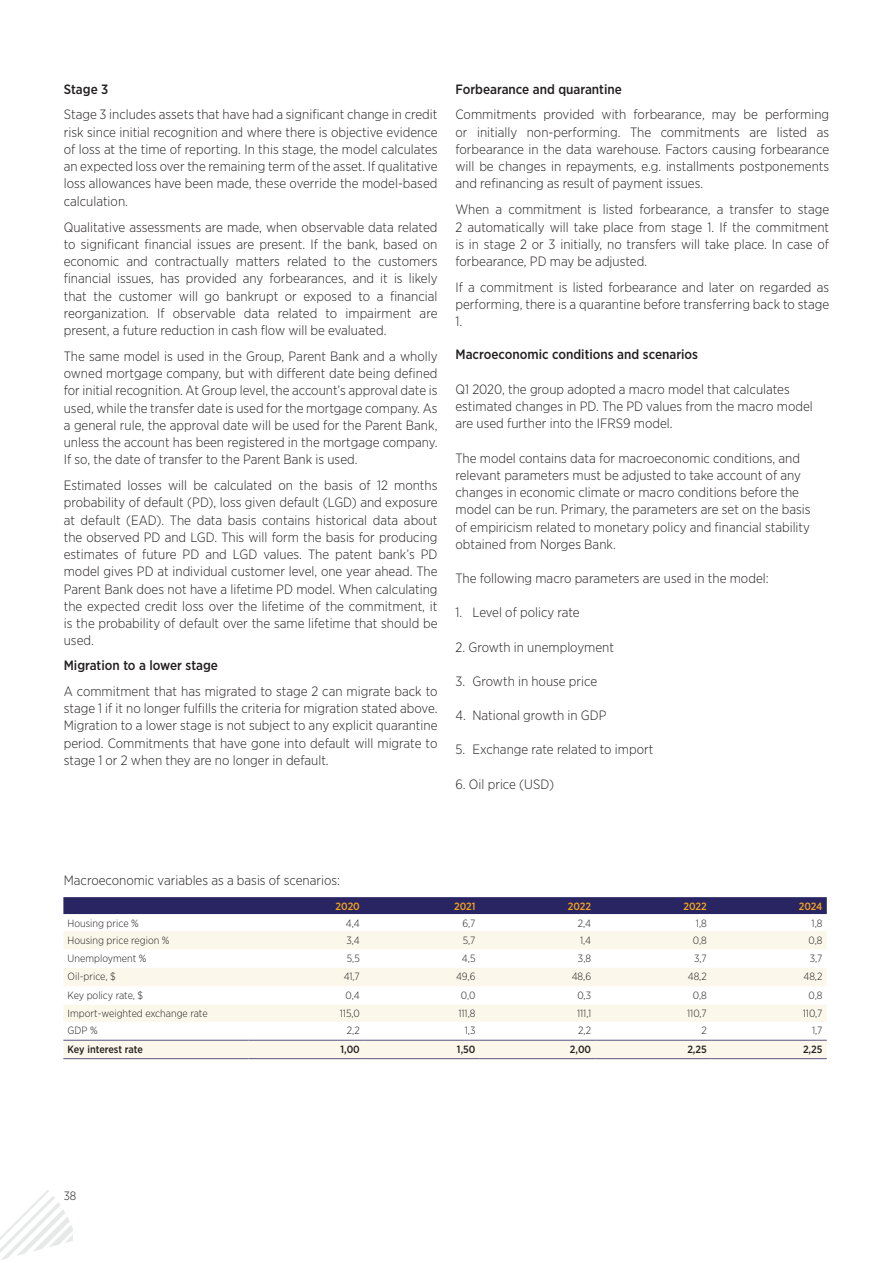
<style>
.page{position:relative;width:893px;height:1263px;background:#fff}
.page>*{position:absolute;margin:0;border:0;box-sizing:border-box;transform-origin:0 0}
.Brødtekst{font:300 13.5px/17.2px "Gotham Narrow";color:#231f20;text-align:justify}
.Overskrift_2_-_mindr{font:300 13.5px/17.2px "Gotham Narrow";color:#231f20}
.Overskrift_2_-_mindr-2{font:500 13.5px "Gotham Narrow";color:#231f20}
.Brødtekst-2{font:500 13.5px "Gotham Narrow";color:#231f20}
.t1{font:300 12px "Gotham Narrow";color:#231f20}
.Tabell{font:300 10.5px "Gotham Narrow";color:#231f20}
.Tabell-2{font:500 10.5px "Gotham Narrow";color:#231f20}
.tabelloverskrift_par{font:500 10.5px "Gotham Narrow";color:#f9a51b}
</style>
<div class="page">
<svg style="left:0;top:1190px;width:72px;height:70px"></svg>
<div style="left:63px;top:897px;width:764px;height:17px;background:#282562"></div>
<svg style="left:63px;top:931px;width:764px;height:127px;fill:#fbf8eb"></svg>
<hr style="left:63px;top:1040px;width:185px;height:1px;background:#5a5380">
<hr style="left:248px;top:1040px;width:116px;height:1px;background:#5a5380">
<hr style="left:364px;top:1040px;width:116px;height:1px;background:#5a5380">
<hr style="left:480px;top:1040px;width:115px;height:1px;background:#5a5380">
<hr style="left:595px;top:1040px;width:116px;height:1px;background:#5a5380">
<hr style="left:711px;top:1040px;width:116px;height:1px;background:#5a5380">
<hr style="left:63px;top:1058px;width:185px;height:1px;background:#5a5380">
<hr style="left:248px;top:1058px;width:116px;height:1px;background:#5a5380">
<hr style="left:364px;top:1058px;width:116px;height:1px;background:#5a5380">
<hr style="left:480px;top:1058px;width:115px;height:1px;background:#5a5380">
<hr style="left:595px;top:1058px;width:116px;height:1px;background:#5a5380">
<hr style="left:711px;top:1058px;width:116px;height:1px;background:#5a5380">
<p class="Overskrift_2_-_mindr-2" style="left:64px;top:80px;width:46px">Stage 3</p>
<p class="Brødtekst" style="left:64px;top:106px;width:375px">Stage 3 includes assets that have had a significant change in credit risk since initial recognition and where there is objective evidence of loss at the time of reporting. In this stage, the model calculates an expected loss over the remaining term of the asset. If qualitative loss allowances have been made, these override the model-based calculation.</p>
<p class="Brødtekst" style="left:64px;top:218px;width:375px">Qualitative assessments are made, when observable data related to significant financial issues are present. If the bank, based on economic and contractually matters related to the customers financial issues, has provided any forbearances, and it is likely that the customer will go bankrupt or exposed to a financial reorganization. If observable data related to impairment are present, a future reduction in cash flow will be evaluated.</p>
<p class="Brødtekst" style="left:64px;top:347px;width:375px">The same model is used in the Group, Parent Bank and a wholly owned mortgage company, but with different date being defined for initial recognition. At Group level, the account’s approval date is used, while the transfer date is used for the mortgage company. As a general rule, the approval date will be used for the Parent Bank, unless the account has been registered in the mortgage company.<br>If so, the date of transfer to the Parent Bank is used.</p>
<p class="Brødtekst" style="left:64px;top:476px;width:375px">Estimated losses will be calculated on the basis of 12 months probability of default (PD), loss given default (LGD) and exposure at default (EAD). The data basis contains historical data about the observed PD and LGD. This will form the basis for producing estimates of future PD and LGD values. The patent bank’s PD model gives PD at individual customer level, one year ahead. The Parent Bank does not have a lifetime PD model. When calculating the expected credit loss over the lifetime of the commitment, it is the probability of default over the same lifetime that should be used.</p>
<p class="Brødtekst-2" style="left:64px;top:657px;width:156px">Migration to a lower stage</p>
<p class="Brødtekst" style="left:64px;top:682px;width:375px">A commitment that has migrated to stage 2 can migrate back to stage 1 if it no longer fulfills the criteria for migration stated above.<br>Migration to a lower stage is not subject to any explicit quarantine period. Commitments that have gone into default will migrate to stage 1 or 2 when they are no longer in default.</p>
<p class="Overskrift_2_-_mindr-2" style="left:455px;top:80px;width:168px">Forbearance and quarantine</p>
<p class="Brødtekst" style="left:455px;top:106px;width:375px">Commitments provided with forbearance, may be performing or initially non-performing. The commitments are listed as forbearance in the data warehouse. Factors causing forbearance will be changes in repayments, e.g. installments postponements and refinancing as result of payment issues.</p>
<p class="Brødtekst" style="left:455px;top:201px;width:375px">When a commitment is listed forbearance, a transfer to stage 2 automatically will take place from stage 1. If the commitment is in stage 2 or 3 initially, no transfers will take place. In case of forbearance, PD may be adjusted.</p>
<p class="Brødtekst" style="left:455px;top:278px;width:375px">If a commitment is listed forbearance and later on regarded as performing, there is a quarantine before transferring back to stage 1.</p>
<p class="Overskrift_2_-_mindr-2" style="left:455px;top:346px;width:244px">Macroeconomic conditions and scenarios</p>
<p class="Overskrift_2_-_mindr" style="left:455px;top:380px;width:359px">Q1 2020, the group adopted a macro model that calculates estimated changes in PD. The PD values from the macro model are used further into the IFRS9 model.</p>
<p class="Overskrift_2_-_mindr" style="left:455px;top:449px;width:357px">The model contains data for macroeconomic conditions, and relevant parameters must be adjusted to take account of any changes in economic climate or macro conditions before the model can be run. Primary, the parameters are set on the basis of empiricism related to monetary policy and financial stability obtained from Norges Bank.</p>
<p class="Overskrift_2_-_mindr" style="left:455px;top:569px;width:315px">The following macro parameters are used in the model:</p>
<p class="Overskrift_2_-_mindr" style="left:455px;top:604px;width:126px">1. Level of policy rate</p>
<p class="Overskrift_2_-_mindr" style="left:455px;top:638px;width:160px">2. Growth in unemployment</p>
<p class="Overskrift_2_-_mindr" style="left:455px;top:672px;width:143px">3. Growth in house price</p>
<p class="Overskrift_2_-_mindr" style="left:455px;top:706px;width:153px">4. National growth in GDP</p>
<p class="Overskrift_2_-_mindr" style="left:455px;top:741px;width:199px">5. Exchange rate related to import</p>
<p class="Overskrift_2_-_mindr" style="left:455px;top:775px;width:100px">6. Oil price (USD)</p>
<p class="Brødtekst" style="left:64px;top:871px;width:278px">Macroeconomic variables as a basis of scenarios:</p>
<p class="tabelloverskrift_par" style="left:336px;top:899px;width:26px">2020</p>
<p class="tabelloverskrift_par" style="left:454px;top:899px;width:23px">2021</p>
<p class="tabelloverskrift_par" style="left:568px;top:899px;width:25px">2022</p>
<p class="tabelloverskrift_par" style="left:683px;top:899px;width:25px">2022</p>
<p class="tabelloverskrift_par" style="left:799px;top:899px;width:25px">2024</p>
<p class="Tabell" style="left:68px;top:916px;width:73px">Housing price %</p>
<p class="Tabell" style="left:346px;top:916px;width:15px">4,4</p>
<p class="Tabell" style="left:462px;top:916px;width:15px">6,7</p>
<p class="Tabell" style="left:578px;top:916px;width:15px">2,4</p>
<p class="Tabell" style="left:696px;top:916px;width:12px">1,8</p>
<p class="Tabell" style="left:812px;top:916px;width:12px">1,8</p>
<p class="Tabell" style="left:68px;top:933px;width:103px">Housing price region %</p>
<p class="Tabell" style="left:346px;top:933px;width:15px">3,4</p>
<p class="Tabell" style="left:463px;top:933px;width:14px">5,7</p>
<p class="Tabell" style="left:580px;top:933px;width:13px">1,4</p>
<p class="Tabell" style="left:693px;top:933px;width:16px">0,8</p>
<p class="Tabell" style="left:808px;top:933px;width:16px">0,8</p>
<p class="Tabell" style="left:68px;top:952px;width:80px">Unemployment %</p>
<p class="Tabell" style="left:347px;top:952px;width:15px">5,5</p>
<p class="Tabell" style="left:462px;top:952px;width:15px">4,5</p>
<p class="Tabell" style="left:578px;top:952px;width:15px">3,8</p>
<p class="Tabell" style="left:694px;top:952px;width:14px">3,7</p>
<p class="Tabell" style="left:810px;top:952px;width:14px">3,7</p>
<p class="Tabell" style="left:68px;top:970px;width:50px">Oil-price, $</p>
<p class="Tabell" style="left:344px;top:970px;width:18px">41,7</p>
<p class="Tabell" style="left:456px;top:970px;width:21px">49,6</p>
<p class="Tabell" style="left:572px;top:970px;width:21px">48,6</p>
<p class="Tabell" style="left:688px;top:970px;width:21px">48,2</p>
<p class="Tabell" style="left:803px;top:970px;width:21px">48,2</p>
<p class="Tabell" style="left:68px;top:989px;width:77px">Key policy rate, $</p>
<p class="Tabell" style="left:346px;top:989px;width:16px">0,4</p>
<p class="Tabell" style="left:461px;top:989px;width:16px">0,0</p>
<p class="Tabell" style="left:577px;top:989px;width:15px">0,3</p>
<p class="Tabell" style="left:693px;top:989px;width:16px">0,8</p>
<p class="Tabell" style="left:808px;top:989px;width:16px">0,8</p>
<p class="Tabell" style="left:68px;top:1007px;width:142px">Import-weighted exchange rate</p>
<p class="Tabell" style="left:340px;top:1007px;width:22px">115,0</p>
<p class="Tabell" style="left:458px;top:1007px;width:19px">111,8</p>
<p class="Tabell" style="left:577px;top:1007px;width:16px">111,1</p>
<p class="Tabell" style="left:687px;top:1007px;width:21px">110,7</p>
<p class="Tabell" style="left:803px;top:1007px;width:21px">110,7</p>
<p class="Tabell" style="left:68px;top:1024px;width:32px">GDP %</p>
<p class="Tabell" style="left:347px;top:1024px;width:14px">2,2</p>
<p class="Tabell" style="left:465px;top:1024px;width:12px">1,3</p>
<p class="Tabell" style="left:578px;top:1024px;width:14px">2,2</p>
<p class="Tabell" style="left:701px;top:1024px;width:7px">2</p>
<p class="Tabell" style="left:812px;top:1024px;width:12px">1,7</p>
<p class="Tabell-2" style="left:68px;top:1042px;width:77px">Key interest rate</p>
<p class="Tabell-2" style="left:341px;top:1042px;width:21px">1,00</p>
<p class="Tabell-2" style="left:457px;top:1042px;width:20px">1,50</p>
<p class="Tabell-2" style="left:570px;top:1042px;width:23px">2,00</p>
<p class="Tabell-2" style="left:687px;top:1042px;width:21px">2,25</p>
<p class="Tabell-2" style="left:803px;top:1042px;width:21px">2,25</p>
<p class="t1" style="left:64px;top:1189px;width:14px">38</p>
</div>
